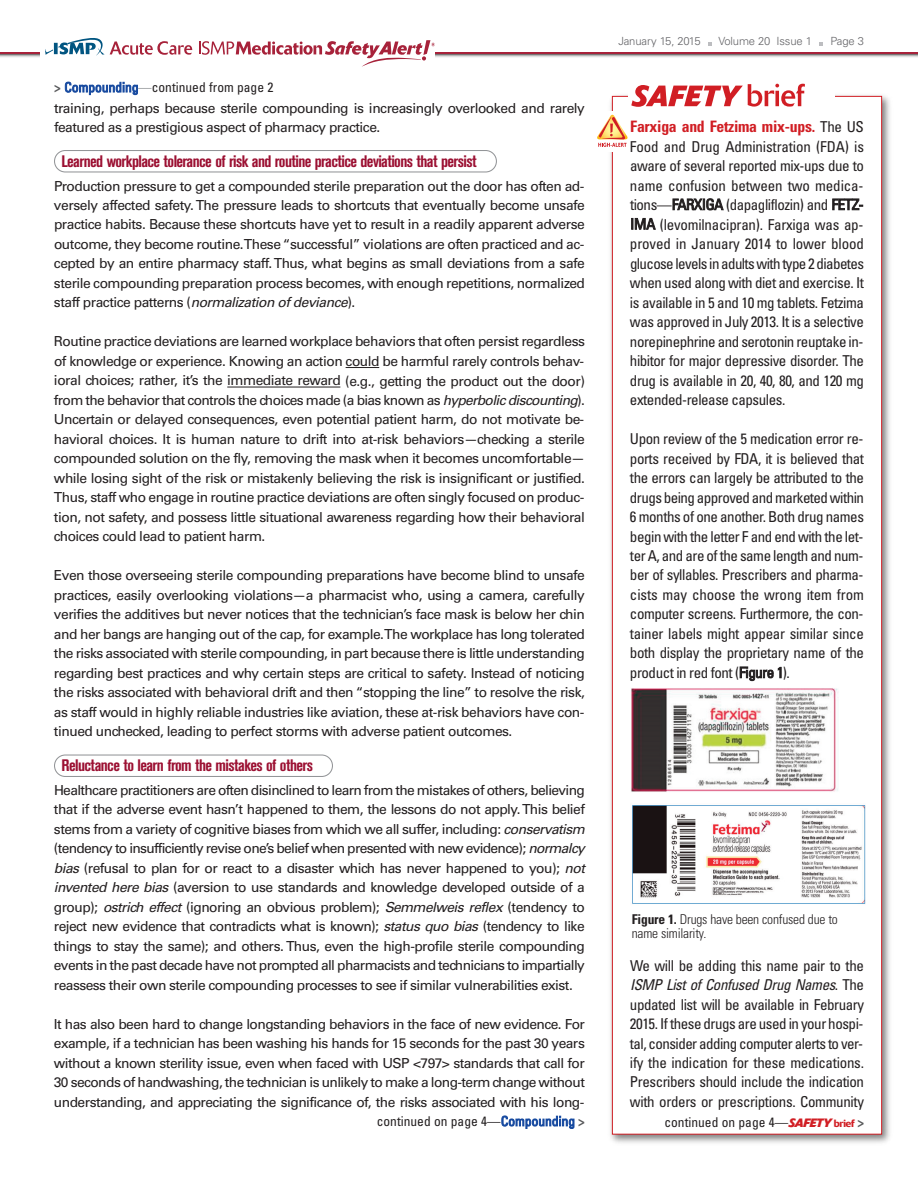
<style>
.page{position:relative;width:918px;height:1188px;background:#fff}
.page>*{position:absolute;margin:0;border:0;box-sizing:border-box;transform-origin:0 0}
.t1{font:700 condensed 16.5px "Akzidenz Grotesk BE";letter-spacing:-.035em;color:#9b1032}
.t2{font:700 condensed 15.75px "Univers LT Std";letter-spacing:-.015em;color:#d11e24}
.t3{font:condensed 15px/19.5px "Univers LT Std";letter-spacing:-.03em;color:#231f20;text-align:justify}
.t4{font:13.8px/19.5px "Univers LT Std";letter-spacing:-.035em;color:#231f20;text-align:justify}
.t5{font:condensed 13.5px "Univers LT Std";color:#231f20}
.t6{font:300 condensed 13.5px/14.2px "Univers LT Std";letter-spacing:-.015em;color:#231f20}
.t7{font:300 11.25px "Univers LT Std";letter-spacing:-.01em;color:#636366}
.s1{font-weight:700;color:#57585a}
.s2{color:#174aa0}
.s3{color:#939598}
.s4{font-style:italic}
.s5{font-weight:400;font-size:15px;color:#231f20}
.s6{font-weight:700}
.s7{font-family:"Delta";font-weight:700;font-style:italic;font-stretch:normal;font-size:12px;color:#d11e24}
.s8{font-family:"Delta";font-weight:500;font-stretch:normal;font-size:10.5px;color:#d11e24}
</style>
<div class="page">
<hr style="left:435px;top:58px;width:483px;height:1px;background:#fbfbfb">
<hr style="left:435px;top:57px;width:483px;height:1px;background:#f0f0f0">
<hr style="left:435px;top:56px;width:483px;height:1px;background:#eaeaea">
<hr style="left:435px;top:53px;width:483px;height:1px;background:#a7223a">
<hr style="left:0;top:58px;width:40px;height:1px;background:#fbfbfb">
<hr style="left:0;top:57px;width:40px;height:1px;background:#f0f0f0">
<hr style="left:0;top:56px;width:40px;height:1px;background:#eaeaea">
<hr style="left:0;top:53px;width:40px;height:1px;background:#a7223a">
<svg style="left:45px;top:38px;width:147px;height:18px"></svg>
<svg style="left:199px;top:40px;width:236px;height:27px"></svg>
<svg style="left:708px;top:42px;width:4px;height:3px"></svg>
<svg style="left:819px;top:42px;width:4px;height:3px"></svg>
<img style="left:610px;top:95px;width:280px;height:1048px">
<div style="left:613px;top:97px;width:268px;height:1037px;background:#fff"></div>
<hr style="left:346px;top:367px;width:33px;height:1px;background:#231f20">
<hr style="left:227px;top:387px;width:113px;height:1px;background:#231f20">
<svg style="left:54px;top:150px;width:443px;height:22px"></svg>
<svg style="left:54px;top:754px;width:279px;height:23px"></svg>
<div style="left:628px;top:80px;width:207px;height:32px;background:#fff"></div>
<svg style="left:631px;top:84px;width:174px;height:23px"></svg>
<div style="left:595px;top:111px;width:35px;height:41px;background:#fff"></div>
<svg style="left:597px;top:115px;width:31px;height:32px"></svg>
<img style="left:631px;top:688px;width:235px;height:216px">
<p class="t5" style="left:54px;top:82px;width:221px"><span class="s1">&gt;</span> <span class="s2">Compounding</span><span class="s3">—</span>continued from page 2</p>
<p class="t4" style="left:54px;top:99px;width:532px">training, perhaps because sterile compounding is increasingly overlooked and rarely featured as a prestigious aspect of pharmacy practice.</p>
<p class="t1" style="left:61px;top:155px;width:417px">Learned workplace tolerance of risk and routine practice deviations that persist</p>
<p class="t4" style="left:54px;top:177px;width:532px">Production pressure to get a compounded sterile preparation out the door has often ad&shy;versely affected safety.The pressure leads to shortcuts that eventually become unsafe practice habits. Because these shortcuts have yet to result in a readily apparent adverse outcome, they become routine.These “successful” violations are often practiced and ac&shy;cepted by an entire pharmacy staff.Thus, what begins as small deviations from a safe sterile compounding preparation process becomes, with enough repetitions, normalized staff practice patterns (<span class="s4">normalization of deviance</span>).</p>
<p class="t4" style="left:54px;top:333px;width:533px">Routine practice deviations are learned workplace behaviors that often persist regardless of knowledge or experience. Knowing an action could be harmful rarely controls behav&shy;ioral choices; rather, it’s the immediate reward (e.g., getting the product out the door) from the behavior that controls the choices made (a bias known as <span class="s4">hyperbolic discounting</span>).<br>Uncertain or delayed consequences, even potential patient harm, do not motivate be&shy;havioral choices. It is human nature to drift into at-risk behaviors—checking a sterile compounded solution on the fly, removing the mask when it becomes uncomfortable— while losing sight of the risk or mistakenly believing the risk is insignificant or justified.<br>Thus, staff who engage in routine practice deviations are often singly focused on produc&shy;tion, not safety, and possess little situational awareness regarding how their behavioral choices could lead to patient harm.</p>
<p class="t4" style="left:54px;top:567px;width:533px">Even those overseeing sterile compounding preparations have become blind to unsafe practices, easily overlooking violations—a pharmacist who, using a camera, carefully verifies the additives but never notices that the technician’s face mask is below her chin and her bangs are hanging out of the cap, for example.The workplace has long tolerated the risks associated with sterile compounding, in part because there is little understanding regarding best practices and why certain steps are critical to safety. Instead of noticing the risks associated with behavioral drift and then “stopping the line” to resolve the risk, as staff would in highly reliable industries like aviation, these at-risk behaviors have con&shy;tinued unchecked, leading to perfect storms with adverse patient outcomes.</p>
<p class="t1" style="left:61px;top:759px;width:253px">Reluctance to learn from the mistakes of others</p>
<p class="t4" style="left:54px;top:782px;width:533px">Healthcare practitioners are often disinclined to learn from the mistakes of others, believing that if the adverse event hasn’t happened to them, the lessons do not apply.This belief stems from a variety of cognitive biases from which we all suffer, including: <span class="s4">conservatism </span>(tendency to insufficiently revise one’s belief when presented with new evidence); <span class="s4">normalcy bias</span> (refusal to plan for or react to a disaster which has never happened to you); <span class="s4">not invented here bias</span> (aversion to use standards and knowledge developed outside of a group); <span class="s4">ostrich effect</span> (ignoring an obvious problem); <span class="s4">Semmelweis reflex</span> (tendency to reject new evidence that contradicts what is known); <span class="s4">status quo bias</span> (tendency to like things to stay the same); and others. Thus, even the high-profile sterile compounding events in the past decade have not prompted all pharmacists and technicians to impartially reassess their own sterile compounding processes to see if similar vulnerabilities exist.</p>
<p class="t4" style="left:54px;top:1016px;width:533px">It has also been hard to change longstanding behaviors in the face of new evidence. For example, if a technician has been washing his hands for 15 seconds for the past 30 years without a known sterility issue, even when faced with USP &lt;797&gt; standards that call for 30 seconds of handwashing, the technician is unlikely to make a long-term change without understanding, and appreciating the significance of, the risks associated with his long-</p>
<p class="t5" style="left:377px;top:1116px;width:210px">continued on page 4—<span class="s2">Compounding</span> <span class="s1">&gt;</span></p>
<p class="t7" style="left:619px;top:37px;width:84px">January 15, 2015</p>
<p class="t7" style="left:718px;top:37px;width:95px">Volume 20 Issue 1</p>
<p class="t7" style="left:831px;top:37px;width:35px">Page 3</p>
<p class="t2" style="left:630px;top:121px;width:236px">Farxiga and Fetzima mix-ups. <span class="s5">The US</span></p>
<p class="t3" style="left:630px;top:138px;width:236px">Food and Drug Administration (FDA) is aware of several reported mix-ups due to name confusion between two medica&shy;tions—FARXIGA (dapagliflozin) and FETZ-IMA (levomilnacipran). Farxiga was ap&shy;proved in January 2014 to lower blood glucose levels in adults with type 2 diabetes when used along with diet and exercise. It is available in 5 and 10 mg tablets. Fetzima was approved in July 2013. It is a selective norepinephrine and serotonin reuptake in&shy;hibitor for major depressive disorder. The drug is available in 20, 40, 80, and 120 mg extended-release capsules.</p>
<p class="t3" style="left:630px;top:430px;width:236px">Upon review of the 5 medication error re&shy;ports received by FDA, it is believed that the errors can largely be attributed to the drugs being approved and marketed within 6 months of one another. Both drug names begin with the letter F and end with the let&shy;ter A, and are of the same length and num&shy;ber of syllables. Prescribers and pharma&shy;cists may choose the wrong item from computer screens. Furthermore, the con&shy;tainer labels might appear similar since both display the proprietary name of the product in red font (Figure 1).</p>
<p class="t6" style="left:632px;top:913px;width:208px"><span class="s6">Figure 1.</span> Drugs have been confused due to name similarity.</p>
<p class="t3" style="left:630px;top:957px;width:236px">We will be adding this name pair to the <span class="s4">ISMP List of Confused Drug Names</span>. The updated list will be available in February 2015. If these drugs are used in your hospi&shy;tal, consider adding computer alerts to ver&shy;ify the indication for these medications.<br>Prescribers should include the indication with orders or prescriptions. Community</p>
<p class="t5" style="left:664px;top:1117px;width:201px">continued on page 4—<span class="s7">SAFETY</span> <span class="s8">brief</span> <span class="s1">&gt;</span></p>
</div>
